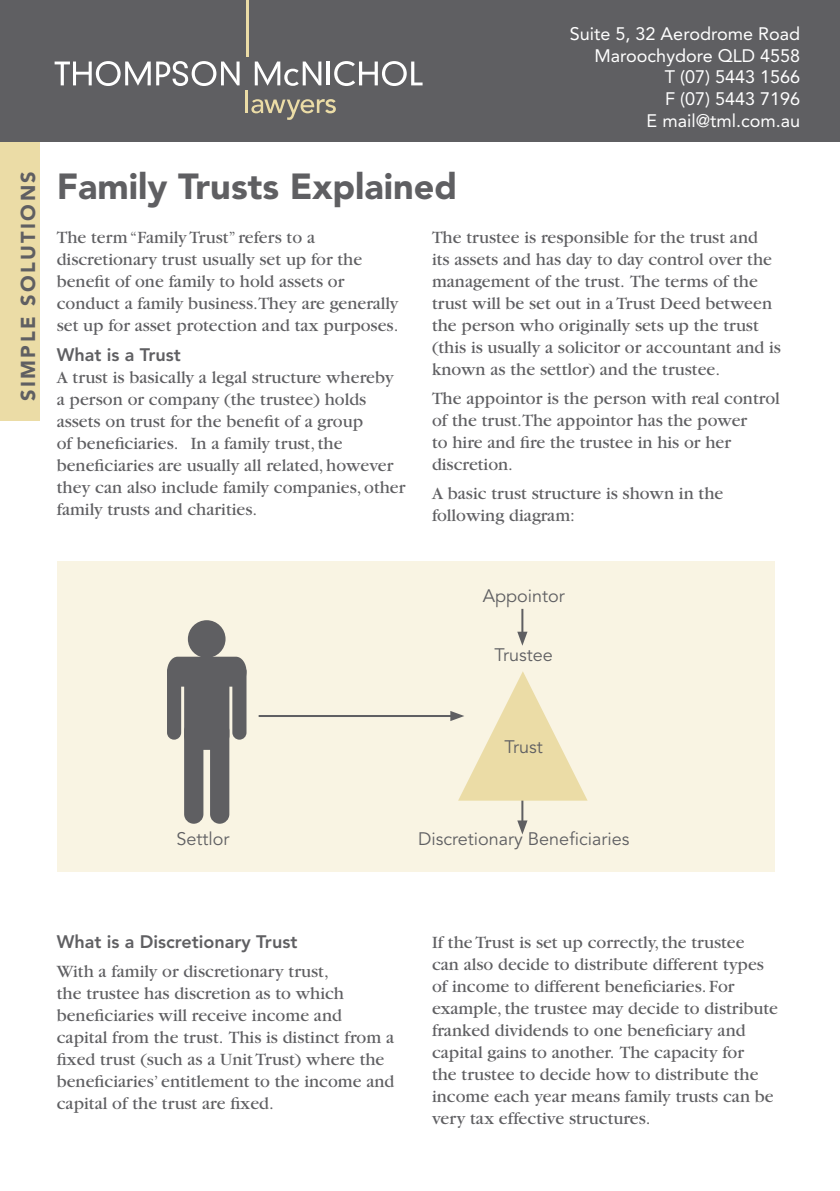
<style>
.page{position:relative;width:840px;height:1191px;background:#fff}
.page>*{position:absolute;margin:0;border:0;box-sizing:border-box;transform-origin:0 0}
.heading{font:900 36px "Avenir";color:#5f5f62}
.t1{font:900 20px "Avenir";letter-spacing:.12em;color:#5f5f62}
.text{font:18px/22px "Garamond";color:#5f5f62}
.t2{font:18px/21.6px "Avenir";color:#fff;text-align:right}
.subhead{font:18px "Avenir";color:#5f5f62}
.text-2{font:800 18px "Avenir";color:#5f5f62}
.subhead-2{font:800 18px "Avenir";color:#5f5f62}
</style>
<div class="page">
<div style="left:57px;top:561px;width:717px;height:311px;background:#f9f4e3"></div>
<div style="left:0;top:123px;width:40px;height:298px;background:#ebdca6"></div>
<div style="left:0;top:0;width:839px;height:142px;background:#5f5f62"></div>
<hr style="left:245px;top:90px;width:3px;height:23px;background:#ebdca6">
<svg style="left:251px;top:99px;width:84px;height:21px"></svg>
<svg style="left:55px;top:61px;width:184px;height:25px"></svg>
<svg style="left:254px;top:62px;width:67px;height:24px"></svg>
<hr style="left:327px;top:62px;width:3px;height:23px;background:#fff">
<svg style="left:334px;top:61px;width:88px;height:25px"></svg>
<hr style="left:246px;top:0;width:2px;height:56px;background:#ebdca6">
<div style="left:210px;top:721px;width:19px;height:102px;background:#5f5f62;border-radius:10px"></div>
<div style="left:184px;top:721px;width:19px;height:102px;background:#5f5f62;border-radius:10px"></div>
<div style="left:167px;top:664px;width:14px;height:75px;background:#5f5f62;border-radius:7px"></div>
<div style="left:232px;top:664px;width:14px;height:75px;background:#5f5f62;border-radius:7px"></div>
<div style="left:184px;top:657px;width:45px;height:93px;background:#5f5f62;border-radius:15px"></div>
<svg style="left:167px;top:656px;width:79px;height:30px"></svg>
<div style="left:188px;top:620px;width:37px;height:38px;background:#5f5f62;border-radius:50%"></div>
<hr style="left:258px;top:715px;width:195px;height:2px;background:#5f5f62">
<hr style="left:521px;top:609px;width:2px;height:26px;background:#5f5f62">
<svg style="left:517px;top:631px;width:10px;height:14px"></svg>
<hr style="left:521px;top:797px;width:2px;height:26px;background:#5f5f62">
<svg style="left:517px;top:820px;width:10px;height:14px"></svg>
<svg style="left:450px;top:671px;width:137px;height:129px"></svg>
<p class="t1" style="left:16px;top:401px;width:231px;rotate:-90deg">SIMPLE SOLUTIONS</p>
<p class="t2" style="left:569px;top:23px;width:232px">Suite 5, 32 Aerodrome Road<br>Maroochydore QLD 4558</p>
<p class="t2" style="left:664px;top:66px;width:137px">T (07) 5443 1566</p>
<p class="t2" style="left:646px;top:88px;width:155px">F (07) 5443 7196<br>E mail@tml.com.au</p>
<p class="heading" style="left:57px;top:165px;width:402px">Family Trusts Explained</p>
<p class="text" style="left:57px;top:226px;width:343px">The term “Family Trust” refers to a discretionary trust usually set up for the benefit of one family to hold assets or conduct a family business.They are generally set up for asset protection and tax purposes.</p>
<p class="subhead-2" style="left:57px;top:344px;width:125px">What is a Trust</p>
<p class="text" style="left:57px;top:366px;width:350px">A trust is basically a legal structure whereby a person or company (the trustee) holds assets on trust for the benefit of a group<br>of beneficiaries. In a family trust, the beneficiaries are usually all related, however they can also include family companies, other family trusts and charities.</p>
<p class="text" style="left:432px;top:226px;width:350px">The trustee is responsible for the trust and<br>its assets and has day to day control over the management of the trust. The terms of the trust will be set out in a Trust Deed between the person who originally sets up the trust (this is usually a solicitor or accountant and is known as the settlor) and the trustee.</p>
<p class="text" style="left:432px;top:387px;width:349px">The appointor is the person with real control of the trust.The appointor has the power<br>to hire and fire the trustee in his or her discretion.</p>
<p class="text" style="left:432px;top:482px;width:293px">A basic trust structure is shown in the following diagram:</p>
<p class="subhead" style="left:482px;top:585px;width:83px">Appointor</p>
<p class="subhead" style="left:494px;top:644px;width:60px">Trustee</p>
<p class="subhead" style="left:504px;top:736px;width:40px">Trust</p>
<p class="subhead" style="left:176px;top:828px;width:54px">Settlor</p>
<p class="subhead" style="left:418px;top:828px;width:212px">Discretionary Beneficiaries</p>
<p class="text-2" style="left:57px;top:930px;width:242px">What is a Discretionary Trust</p>
<p class="text" style="left:57px;top:960px;width:339px">With a family or discretionary trust,<br>the trustee has discretion as to which beneficiaries will receive income and capital from the trust. This is distinct from a fixed trust (such as a Unit Trust) where the beneficiaries’ entitlement to the income and capital of the trust are fixed.</p>
<p class="text" style="left:432px;top:931px;width:347px">If the Trust is set up correctly, the trustee<br>can also decide to distribute different types of income to different beneficiaries. For example, the trustee may decide to distribute franked dividends to one beneficiary and capital gains to another. The capacity for<br>the trustee to decide how to distribute the income each year means family trusts can be very tax effective structures.</p>
</div>
